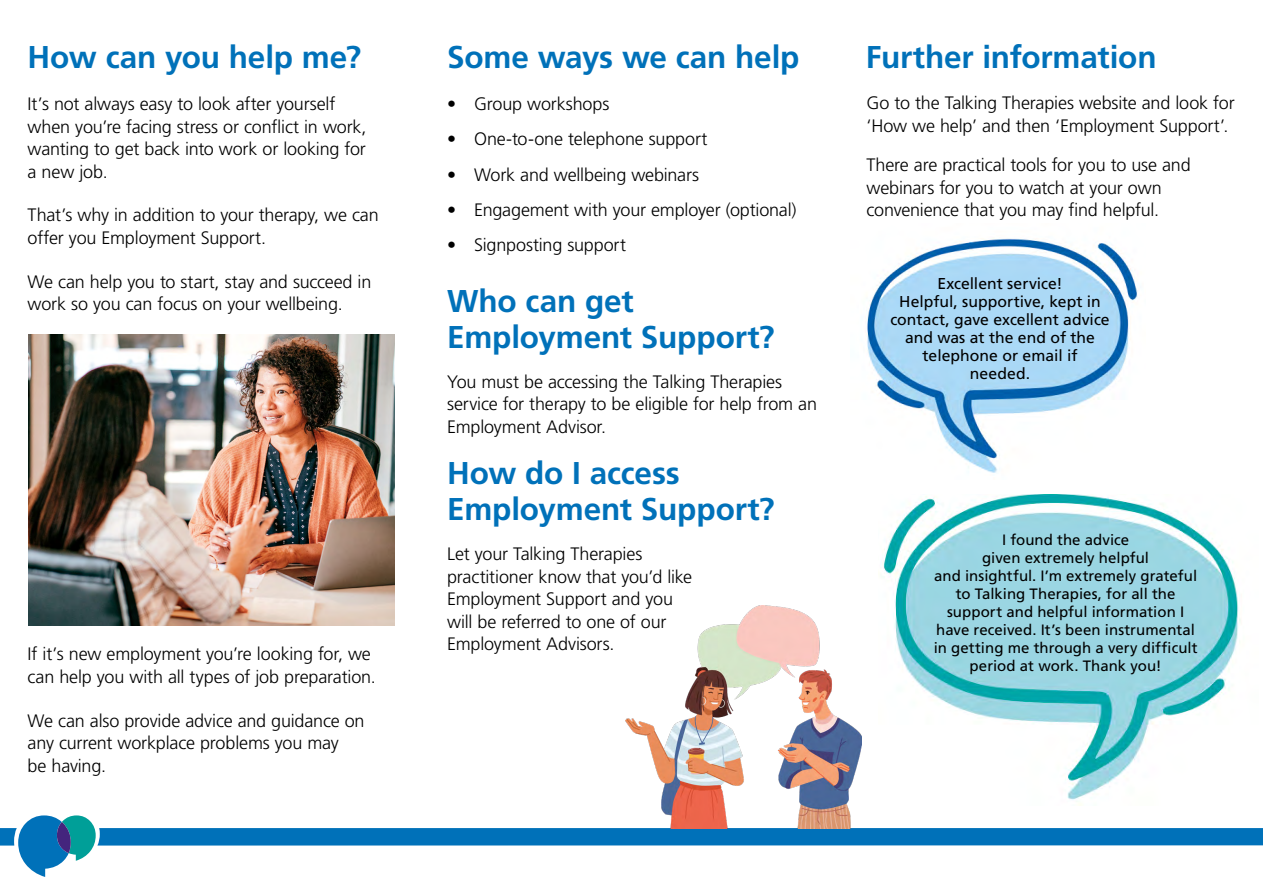
<style>
.page{position:relative;width:1263px;height:893px;background:#fff}
.page>*{position:absolute;margin:0;border:0;box-sizing:border-box;transform-origin:0 0}
.t1{font:700 31.5px/36px "Frutiger LT Std";letter-spacing:-.005em;color:#0071b9}
.t2{font:300 18px/22.5px "Frutiger LT Std";letter-spacing:-.01em;color:#000}
.t3{font:15.75px/18px "Frutiger LT Std";color:#000;text-align:center}
.t4{font:15px/18px "Frutiger LT Std";letter-spacing:.005em;color:#000;text-align:center}
</style>
<div class="page">
<svg style="left:0;top:815px;width:1263px;height:62px"></svg>
<img style="left:29px;top:334px;width:365px;height:291px">
<img style="left:867px;top:238px;width:271px;height:235px">
<img style="left:883px;top:495px;width:358px;height:311px">
<img style="left:625px;top:606px;width:236px;height:222px">
<h1 class="t1" style="left:28px;top:39px;width:335px">How can you help me?</h1>
<h1 class="t1" style="left:866px;top:39px;width:292px">Further information</h1>
<p class="t2" style="left:28px;top:93px;width:340px">It’s not always easy to look after yourself when you’re facing stress or conflict in work, wanting to get back into work or looking for a new job.</p>
<p class="t2" style="left:28px;top:204px;width:353px">That’s why in addition to your therapy, we can offer you Employment Support.</p>
<p class="t2" style="left:28px;top:270px;width:345px">We can help you to start, stay and succeed in work so you can focus on your wellbeing.</p>
<h1 class="t1" style="left:447px;top:39px;width:354px">Some ways we can help</h1>
<p class="t2" style="left:447px;top:93px;width:164px">• Group workshops</p>
<p class="t2" style="left:447px;top:128px;width:262px">• One-to-one telephone support</p>
<p class="t2" style="left:447px;top:163px;width:254px">• Work and wellbeing webinars</p>
<p class="t2" style="left:447px;top:199px;width:351px">• Engagement with your employer (optional)</p>
<p class="t2" style="left:447px;top:234px;width:180px">• Signposting support</p>
<p class="t2" style="left:866px;top:92px;width:370px">Go to the Talking Therapies website and look for ‘How we help’ and then ‘Employment Support’.</p>
<p class="t2" style="left:866px;top:154px;width:326px">There are practical tools for you to use and webinars for you to watch at your own convenience that you may find helpful.</p>
<p class="t3" style="left:890px;top:274px;width:221px">Excellent service!<br>Helpful, supportive, kept in contact, gave excellent advice and was at the end of the telephone or email if<br>needed.</p>
<h1 class="t1" style="left:447px;top:283px;width:329px">Who can get<br>Employment Support?</h1>
<p class="t2" style="left:447px;top:370px;width:371px">You must be accessing the Talking Therapies service for therapy to be eligible for help from an<br>Employment Advisor.</p>
<p class="t2" style="left:28px;top:643px;width:350px">If it’s new employment you’re looking for, we can help you with all types of job preparation.</p>
<p class="t2" style="left:28px;top:709px;width:338px">We can also provide advice and guidance on any current workplace problems you may<br>be having.</p>
<h1 class="t1" style="left:447px;top:456px;width:329px">How do I access<br>Employment Support?</h1>
<p class="t2" style="left:447px;top:543px;width:246px">Let your Talking Therapies practitioner know that you’d like<br>Employment Support and you will be referred to one of our<br>Employment Advisors.</p>
<p class="t4" style="left:934px;top:531px;width:265px">I found the advice<br>given extremely helpful<br>and insightful. I’m extremely grateful to Talking Therapies, for all the support and helpful information I have received. It’s been instrumental in getting me through a very difficult period at work. Thank you!</p>
</div>
